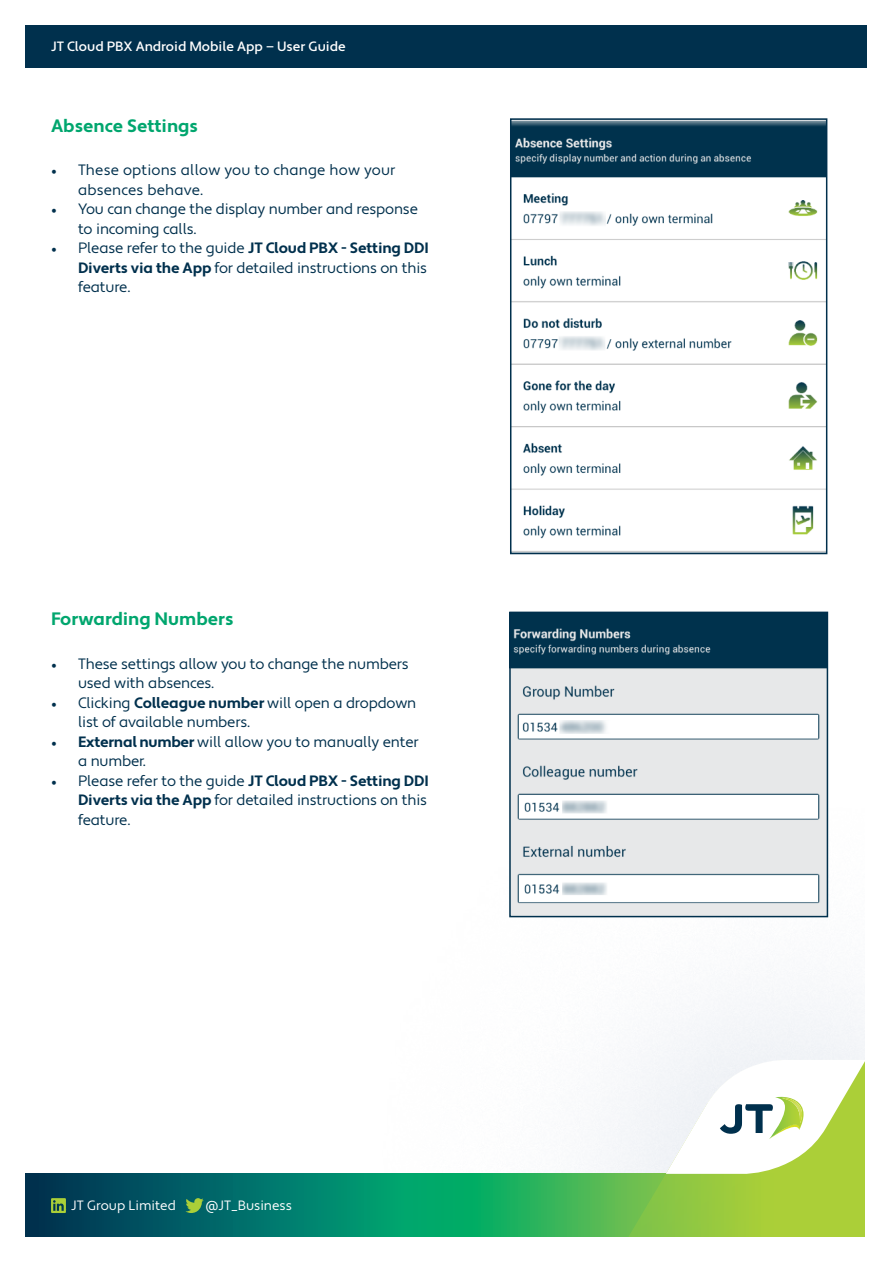
<style>
.page{position:relative;width:893px;height:1263px;background:#fff}
.page>*{position:absolute;margin:0;border:0;box-sizing:border-box;transform-origin:0 0}
.t1{font:700 18px "Apertura";color:#00a66e}
.t2{font:15px/19.5px "Apertura";letter-spacing:-.01em;color:#00304d}
.t3{font:15px/19.5px "Apertura";letter-spacing:.01em;color:#00304d}
.t4{font:500 13.5px "Apertura";color:#fff}
.t5{font:13.5px "Apertura";color:#fff}
.s1{font-family:"Minion Pro"}
.s2{font-weight:700}
</style>
<div class="page">
<svg style="left:26px;top:1174px;width:602px;height:63px;background:#0d8362"></svg>
<svg style="left:628px;top:1057px;width:237px;height:180px"></svg>
<img style="left:780px;top:1098px;width:23px;height:25px">
<svg style="left:51px;top:1198px;width:15px;height:15px"></svg>
<svg style="left:185px;top:1198px;width:19px;height:15px"></svg>
<div style="left:26px;top:25px;width:841px;height:43px;background:#00304d"></div>
<img style="left:513px;top:121px;width:311px;height:418px">
<div style="left:510px;top:118px;width:317px;height:436px;border:2px solid #00304d"></div>
<img style="left:512px;top:615px;width:313px;height:299px">
<div style="left:509px;top:612px;width:319px;height:305px;border:2px solid #00304d"></div>
<p class="t4" style="left:51px;top:38px;width:296px">JT Cloud PBX Android Mobile App — User Guide</p>
<p class="t1" style="left:51px;top:115px;width:149px">Absence Settings</p>
<p class="t3" style="left:78px;top:161px;width:319px;text-indent:-27px"><span class="s1">•</span> These options allow you to change how your absences behave.</p>
<p class="t2" style="left:78px;top:200px;width:341px;text-indent:-27px"><span class="s1">•</span> You can change the display number and response to incoming calls.</p>
<p class="t2" style="left:78px;top:239px;width:352px;text-align:justify;text-indent:-27px"><span class="s1">•</span> Please refer to the guide <span class="s2">JT Cloud PBX - Setting DDI Diverts via the App</span> for detailed instructions on this feature.</p>
<p class="t1" style="left:51px;top:608px;width:184px">Forwarding Numbers</p>
<p class="t2" style="left:78px;top:654px;width:332px;text-indent:-27px"><span class="s1">•</span> These settings allow you to change the numbers used with absences.</p>
<p class="t2" style="left:78px;top:693px;width:340px;text-indent:-27px"><span class="s1">•</span> Clicking <span class="s2">Colleague number</span> will open a dropdown list of available numbers.</p>
<p class="t2" style="left:78px;top:732px;width:342px;text-indent:-27px"><span class="s1">•</span> <span class="s2">External number</span> will allow you to manually enter a number.</p>
<p class="t2" style="left:78px;top:771px;width:352px;text-align:justify;text-indent:-27px"><span class="s1">•</span> Please refer to the guide <span class="s2">JT Cloud PBX - Setting DDI Diverts via the App</span> for detailed instructions on this feature.</p>
<p class="t5" style="left:71px;top:1197px;width:106px">JT Group Limited</p>
<p class="t5" style="left:205px;top:1197px;width:88px">@JT_Business</p>
</div>
